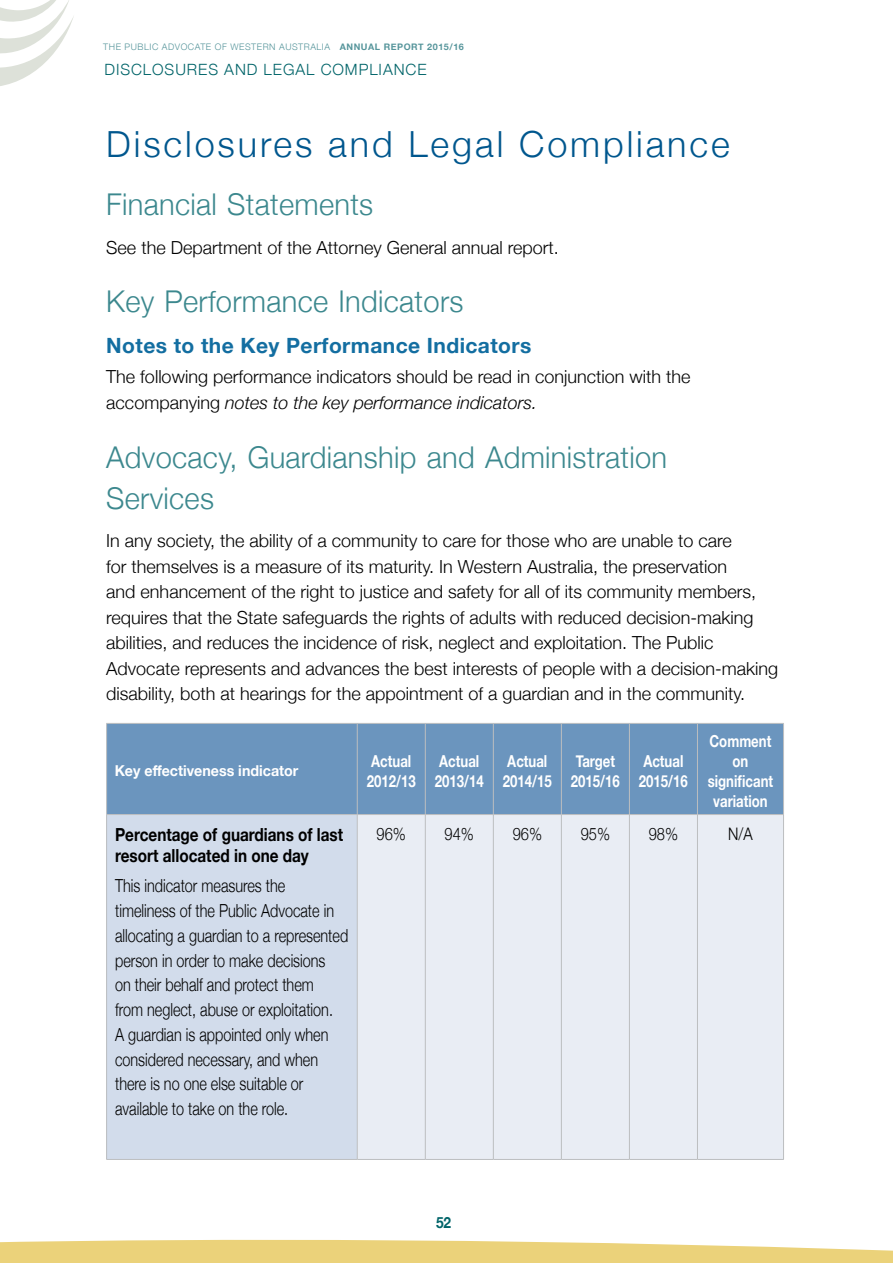
<style>
.page{position:relative;width:893px;height:1263px;background:#fff}
.page>*{position:absolute;margin:0;border:0;box-sizing:border-box;transform-origin:0 0}
.t1{font:300 36px "Helvetica Neue";letter-spacing:.08em;color:#00578e}
.t2{font:300 30px/41.2px "Helvetica Neue";letter-spacing:.01em;color:#3c888e}
.t3{font:700 21px "Helvetica Neue";letter-spacing:.02em;color:#136ea1}
.t4{font:300 18px/25.5px "Helvetica Neue";color:#000}
.t5{font:300 18px/24.8px "Helvetica Neue";color:#000;scale:.8 1}
.t6{font:700 18px/21px "Helvetica Neue";color:#000;scale:.85 1}
.t7{font:300 17.25px "Helvetica Neue";color:#000;scale:.85 1}
.t8{font:700 16.5px/19.8px "Helvetica Neue";color:#fff;scale:.8 1}
.t9{font:300 15.45px "Helvetica Neue";letter-spacing:.06em;color:#006469}
.t10{font:700 15.45px "Helvetica Neue";color:#006469;scale:.89 1}
.t11{font:700 15px "Helvetica Neue";color:#fff;scale:.95 1}
.t12{font:300 9px "Helvetica Neue";letter-spacing:.06em;color:#56959b}
.s1{font-weight:700}
.s2{font-style:italic}
</style>
<div class="page">
<svg style="left:0;top:1239px;width:893px;height:24px;background:#eed88e"></svg>
<svg style="left:0;top:0;width:74px;height:86px"></svg>
<div style="left:107px;top:724px;width:676px;height:90px;background:#6b95be"></div>
<div style="left:107px;top:814px;width:250px;height:345px;background:#d2dceb"></div>
<div style="left:358px;top:815px;width:425px;height:344px;background:#e9edf4"></div>
<hr style="left:357px;top:1159px;width:68px;height:1px;background:#bcbec0">
<hr style="left:425px;top:815px;width:1px;height:344px;background:#bcbec0">
<hr style="left:425px;top:1159px;width:68px;height:1px;background:#bcbec0">
<hr style="left:493px;top:815px;width:1px;height:344px;background:#bcbec0">
<hr style="left:493px;top:1159px;width:68px;height:1px;background:#bcbec0">
<hr style="left:561px;top:815px;width:1px;height:344px;background:#bcbec0">
<hr style="left:561px;top:1159px;width:68px;height:1px;background:#bcbec0">
<hr style="left:629px;top:815px;width:1px;height:344px;background:#bcbec0">
<hr style="left:629px;top:1159px;width:68px;height:1px;background:#bcbec0">
<hr style="left:697px;top:815px;width:1px;height:344px;background:#bcbec0">
<hr style="left:783px;top:815px;width:1px;height:344px;background:#bcbec0">
<hr style="left:697px;top:1159px;width:87px;height:1px;background:#bcbec0">
<hr style="left:106px;top:723px;width:251px;height:1px;background:#bcbec0">
<hr style="left:106px;top:724px;width:1px;height:90px;background:#bcbec0">
<hr style="left:106px;top:814px;width:251px;height:1px;background:#bcbec0">
<hr style="left:357px;top:723px;width:68px;height:1px;background:#bcbec0">
<hr style="left:357px;top:724px;width:1px;height:90px;background:#bcbec0">
<hr style="left:357px;top:814px;width:68px;height:1px;background:#bcbec0">
<hr style="left:425px;top:723px;width:68px;height:1px;background:#bcbec0">
<hr style="left:425px;top:724px;width:1px;height:90px;background:#bcbec0">
<hr style="left:425px;top:814px;width:68px;height:1px;background:#bcbec0">
<hr style="left:493px;top:723px;width:68px;height:1px;background:#bcbec0">
<hr style="left:493px;top:724px;width:1px;height:90px;background:#bcbec0">
<hr style="left:493px;top:814px;width:68px;height:1px;background:#bcbec0">
<hr style="left:561px;top:723px;width:68px;height:1px;background:#bcbec0">
<hr style="left:561px;top:724px;width:1px;height:90px;background:#bcbec0">
<hr style="left:561px;top:814px;width:68px;height:1px;background:#bcbec0">
<hr style="left:629px;top:723px;width:68px;height:1px;background:#bcbec0">
<hr style="left:629px;top:724px;width:1px;height:90px;background:#bcbec0">
<hr style="left:629px;top:814px;width:68px;height:1px;background:#bcbec0">
<hr style="left:697px;top:723px;width:87px;height:1px;background:#bcbec0">
<hr style="left:697px;top:724px;width:1px;height:90px;background:#bcbec0">
<hr style="left:783px;top:724px;width:1px;height:90px;background:#bcbec0">
<hr style="left:697px;top:814px;width:87px;height:1px;background:#bcbec0">
<hr style="left:106px;top:815px;width:1px;height:344px;background:#bcbec0">
<hr style="left:357px;top:815px;width:1px;height:344px;background:#bcbec0">
<hr style="left:106px;top:1159px;width:251px;height:1px;background:#bcbec0">
<p class="t12" style="left:103px;top:40px;width:362px">THE PUBLIC ADVOCATE OF WESTERN AUSTRALIA <span class="s1">ANNUAL REPORT 2015/16</span></p>
<p class="t9" style="left:104px;top:57px;width:324px">DISCLOSURES AND LEGAL COMPLIANCE</p>
<h1 class="t1" style="left:106px;top:115px;width:625px">Disclosures and Legal Compliance</h1>
<h2 class="t2" style="left:106px;top:181px;width:268px">Financial Statements</h2>
<p class="t4" style="left:106px;top:233px;width:454px">See the Department of the Attorney General annual report.</p>
<h2 class="t2" style="left:106px;top:279px;width:359px">Key Performance Indicators</h2>
<p class="t3" style="left:106px;top:329px;width:427px">Notes to the Key Performance Indicators</p>
<p class="t4" style="left:106px;top:362px;width:586px;line-height:26.2px">The following performance indicators should be read in conjunction with the accompanying <span class="s2">notes to the key performance indicators.</span></p>
<h2 class="t2" style="left:106px;top:434px;width:562px">Advocacy, Guardianship and Administration<br>Services</h2>
<p class="t4" style="left:106px;top:527px;width:673px">In any society, the ability of a community to care for those who are unable to care<br>for themselves is a measure of its maturity. In Western Australia, the preservation<br>and enhancement of the right to justice and safety for all of its community members, requires that the State safeguards the rights of adults with reduced decision-making abilities, and reduces the incidence of risk, neglect and exploitation. The Public Advocate represents and advances the best interests of people with a decision-making disability, both at hearings for the appointment of a guardian and in the community.</p>
<p class="t11" style="left:115px;top:759px;width:195px">Key effectiveness indicator</p>
<p class="t8" style="left:367px;top:752px;width:63px">Actual<br>2012/13</p>
<p class="t8" style="left:435px;top:752px;width:63px">Actual<br>2013/14</p>
<p class="t8" style="left:503px;top:752px;width:63px">Actual<br>2014/15</p>
<p class="t8" style="left:571px;top:752px;width:63px">Target<br>2015/16</p>
<p class="t8" style="left:639px;top:752px;width:63px">Actual<br>2015/16</p>
<p class="t8" style="left:708px;top:732px;width:83px;text-align:center">Comment on significant variation</p>
<p class="t6" style="left:115px;top:824px;width:270px">Percentage of guardians of last resort allocated in one day</p>
<p class="t5" style="left:115px;top:872px;width:293px">This indicator measures the timeliness of the Public Advocate in allocating a guardian to a represented person in order to make decisions<br>on their behalf and protect them<br>from neglect, abuse or exploitation.<br>A guardian is appointed only when considered necessary, and when there is no one else suitable or available to take on the role.</p>
<p class="t7" style="left:377px;top:820px;width:36px">96%</p>
<p class="t7" style="left:445px;top:820px;width:36px">94%</p>
<p class="t7" style="left:513px;top:820px;width:36px">96%</p>
<p class="t7" style="left:581px;top:820px;width:36px">95%</p>
<p class="t7" style="left:649px;top:820px;width:36px">98%</p>
<p class="t7" style="left:728px;top:820px;width:30px">N/A</p>
<p class="t10" style="left:436px;top:1210px;width:18px">52</p>
</div>
